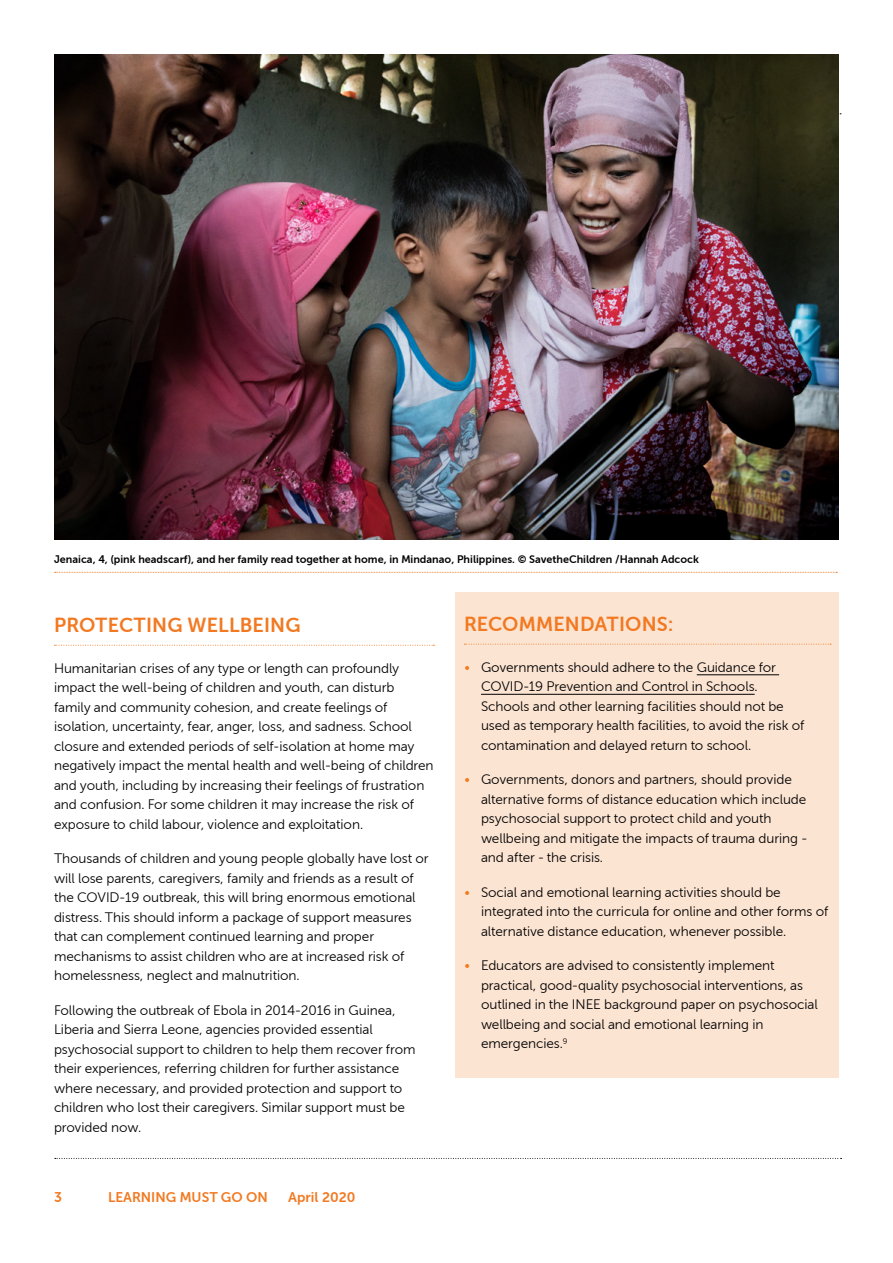
<style>
.page{position:relative;width:893px;height:1263px;background:#fff}
.page>*{position:absolute;margin:0;border:0;box-sizing:border-box;transform-origin:0 0}
.t1{font:19.5px "Museo Sans Cyrl 700";letter-spacing:.01em;color:#f27921}
.t2{font:13.5px "Museo Sans Cyrl 700";color:#f27921}
.t3{font:13.2px/19.5px "Museo Sans Cyrl 300";letter-spacing:-.005em;color:#000}
.t4{font:10.5px "Museo Sans Cyrl 700";color:#000}
.s1{color:#f27921}
</style>
<div class="page">
<svg style="left:55px;top:1158px;width:787px;height:1px"></svg>
<svg style="left:54px;top:645px;width:380px;height:1px"></svg>
<img style="left:54px;top:54px;width:785px;height:486px">
<svg style="left:55px;top:572px;width:782px;height:1px"></svg>
<div style="left:455px;top:592px;width:384px;height:486px;background:#fce4d3"></div>
<svg style="left:464px;top:644px;width:367px;height:1px"></svg>
<hr style="left:697px;top:674px;width:82px;height:1px;background:#000">
<hr style="left:481px;top:694px;width:274px;height:1px;background:#000">
<p class="t4" style="left:54px;top:554px;width:646px">Jenaica, 4, (pink headscarf), and her family read together at home, in Mindanao, Philippines. © SavetheChildren /Hannah Adcock</p>
<h1 class="t1" style="left:54px;top:614px;width:248px">PROTECTING WELLBEING</h1>
<p class="t3" style="left:54px;top:658px;width:381px">Humanitarian crises of any type or length can profoundly impact the well-being of children and youth, can disturb family and community cohesion, and create feelings of isolation, uncertainty, fear, anger, loss, and sadness. School closure and extended periods of self-isolation at home may negatively impact the mental health and well-being of children and youth, including by increasing their feelings of frustration and confusion. For some children it may increase the risk of exposure to child labour, violence and exploitation.</p>
<p class="t3" style="left:54px;top:849px;width:376px">Thousands of children and young people globally have lost or will lose parents, caregivers, family and friends as a result of the COVID-19 outbreak, this will bring enormous emotional distress. This should inform a package of support measures that can complement continued learning and proper mechanisms to assist children who are at increased risk of homelessness, neglect and malnutrition.</p>
<p class="t3" style="left:54px;top:1000px;width:363px">Following the outbreak of Ebola in 2014-2016 in Guinea, Liberia and Sierra Leone, agencies provided essential psychosocial support to children to help them recover from their experiences, referring children for further assistance where necessary, and provided protection and support to children who lost their caregivers. Similar support must be provided now.</p>
<p class="t2" style="left:54px;top:1190px;width:9px">3</p>
<p class="t2" style="left:108px;top:1190px;width:161px">LEARNING MUST GO ON</p>
<p class="t2" style="left:288px;top:1190px;width:69px">April 2020</p>
<h1 class="t1" style="left:464px;top:613px;width:211px">RECOMMENDATIONS:</h1>
<p class="t3" style="left:481px;top:657px;width:325px;text-indent:-17px"><span class="s1">•</span> Governments should adhere to the Guidance for COVID-19 Prevention and Control in Schools.<br>Schools and other learning facilities should not be used as temporary health facilities, to avoid the risk of contamination and delayed return to school.</p>
<p class="t3" style="left:481px;top:770px;width:328px;text-indent:-17px"><span class="s1">•</span> Governments, donors and partners, should provide alternative forms of distance education which include psychosocial support to protect child and youth wellbeing and mitigate the impacts of trauma during - and after - the crisis.</p>
<p class="t3" style="left:481px;top:882px;width:349px;text-indent:-17px"><span class="s1">•</span> Social and emotional learning activities should be integrated into the curricula for online and other forms of alternative distance education, whenever possible.</p>
<p class="t3" style="left:481px;top:956px;width:338px;text-indent:-17px"><span class="s1">•</span> Educators are advised to consistently implement practical, good-quality psychosocial interventions, as outlined in the INEE background paper on psychosocial wellbeing and social and emotional learning in emergencies.<sup>9</sup></p>
</div>
